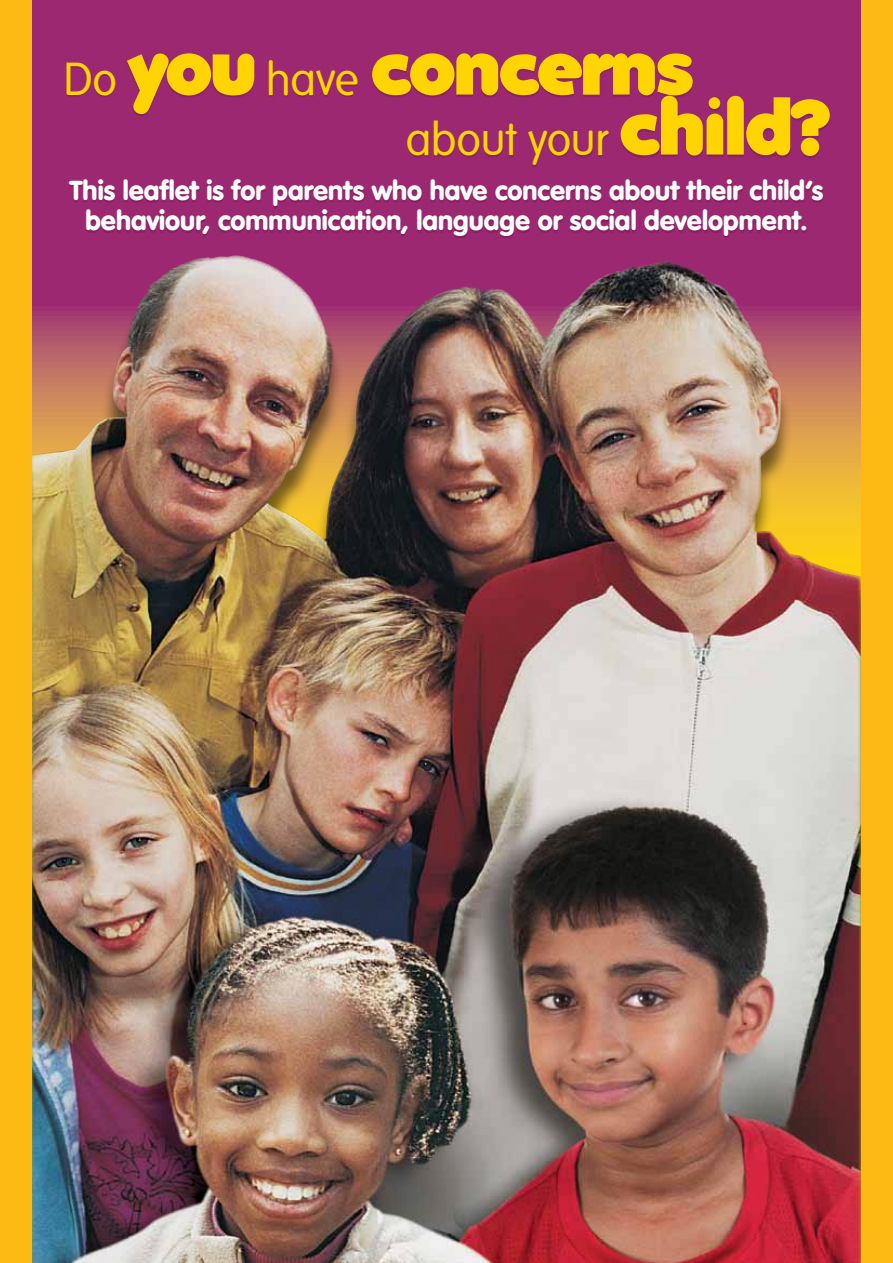
<style>
.page{position:relative;width:893px;height:1263px;background:#9d2872}
.page>*{position:absolute;margin:0;border:0;box-sizing:border-box;transform-origin:0 0}
.t1{font:800 75px "Folks";color:#ffd400}
.t2{font:45px "Folks";letter-spacing:-.005em;color:#ffd400}
.t3{font:900 27px/30px "VAG Rounded";letter-spacing:.005em;color:#fff;text-align:center}
.s1{font-weight:400;font-size:45px}
.s2{font-weight:800;font-size:75px}
</style>
<div class="page">
<img style="left:32px;top:255px;width:829px;height:1008px">
<div style="left:67px;top:56px;width:763px;height:182px;background:#000;opacity:.15"></div>
<div style="left:0;top:0;width:32px;height:1263px;background:#fdb913"></div>
<div style="left:861px;top:0;width:32px;height:1263px;background:#fdb913"></div>
<h1 class="t1" style="left:64px;top:21px;width:629px"><span class="s1">Do</span> you <span class="s1">have</span> concerns</h1>
<h2 class="t2" style="left:406px;top:114px;width:425px">about your <span class="s2">child?</span></h2>
<p class="t3" style="left:70px;top:176px;width:755px">This leaflet is for parents who have concerns about their child’s behaviour, communication, language or social development.</p>
</div>
